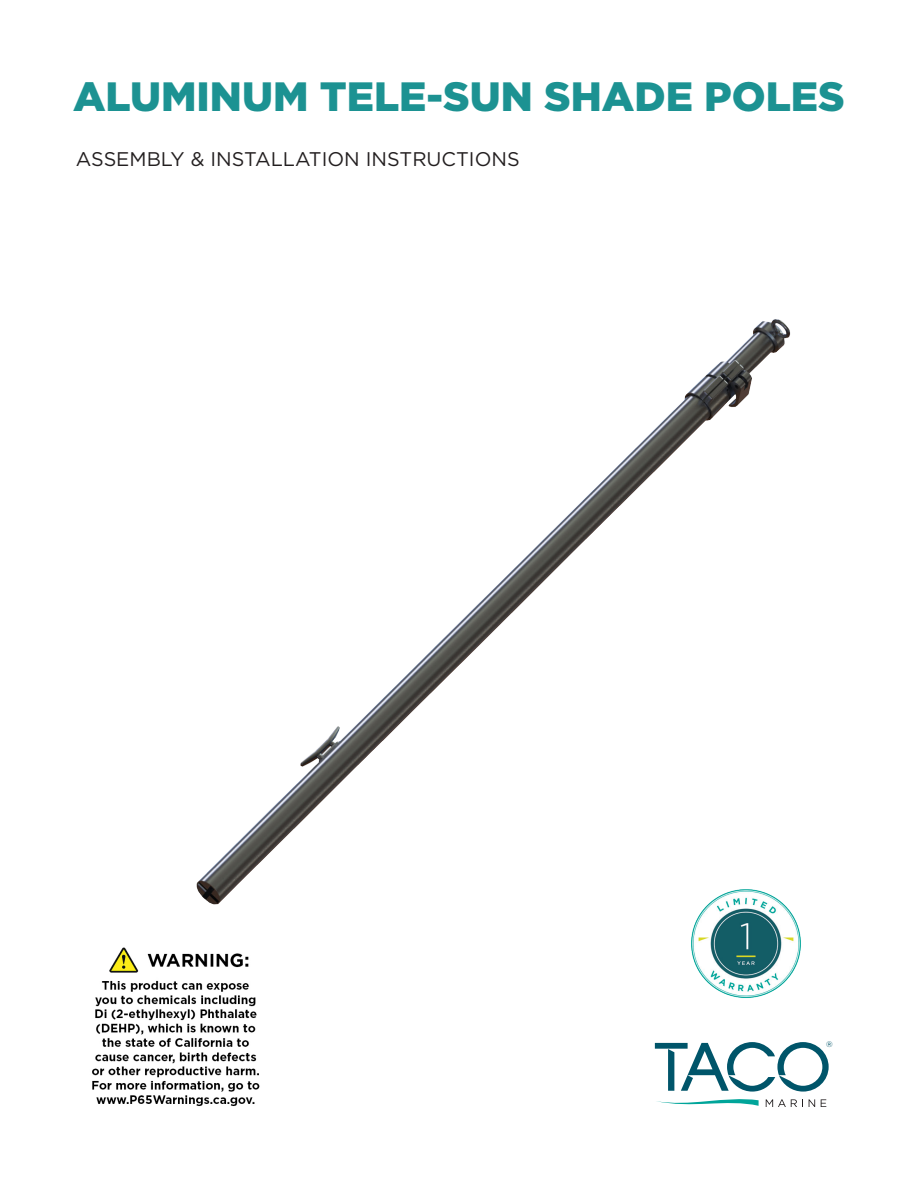
<style>
.page{position:relative;width:918px;height:1188px;background:#fff}
.page>*{position:absolute;margin:0;border:0;box-sizing:border-box;transform-origin:0 0}
.Newsletter_Title{font:900 40.95px "Gotham";color:#1c9292}
.Body_Text{font:19.8px "Gotham";color:#231f20}
.t1{font:7.95px "Gotham";color:#00556a}
</style>
<div class="page">
<svg style="left:655px;top:1042px;width:174px;height:65px"></svg>
<img style="left:196px;top:319px;width:595px;height:586px">
<img style="left:92px;top:947px;width:168px;height:159px">
<img style="left:691px;top:889px;width:110px;height:109px">
<p class="Newsletter_Title" style="left:73px;top:73px;width:773px">ALUMINUM TELE-SUN SHADE POLES</p>
<p class="Body_Text" style="left:76px;top:146px;width:445px">ASSEMBLY &amp; INSTALLATION INSTRUCTIONS</p>
<p class="t1" style="left:826px;top:1040px;width:8px">®</p>
</div>
